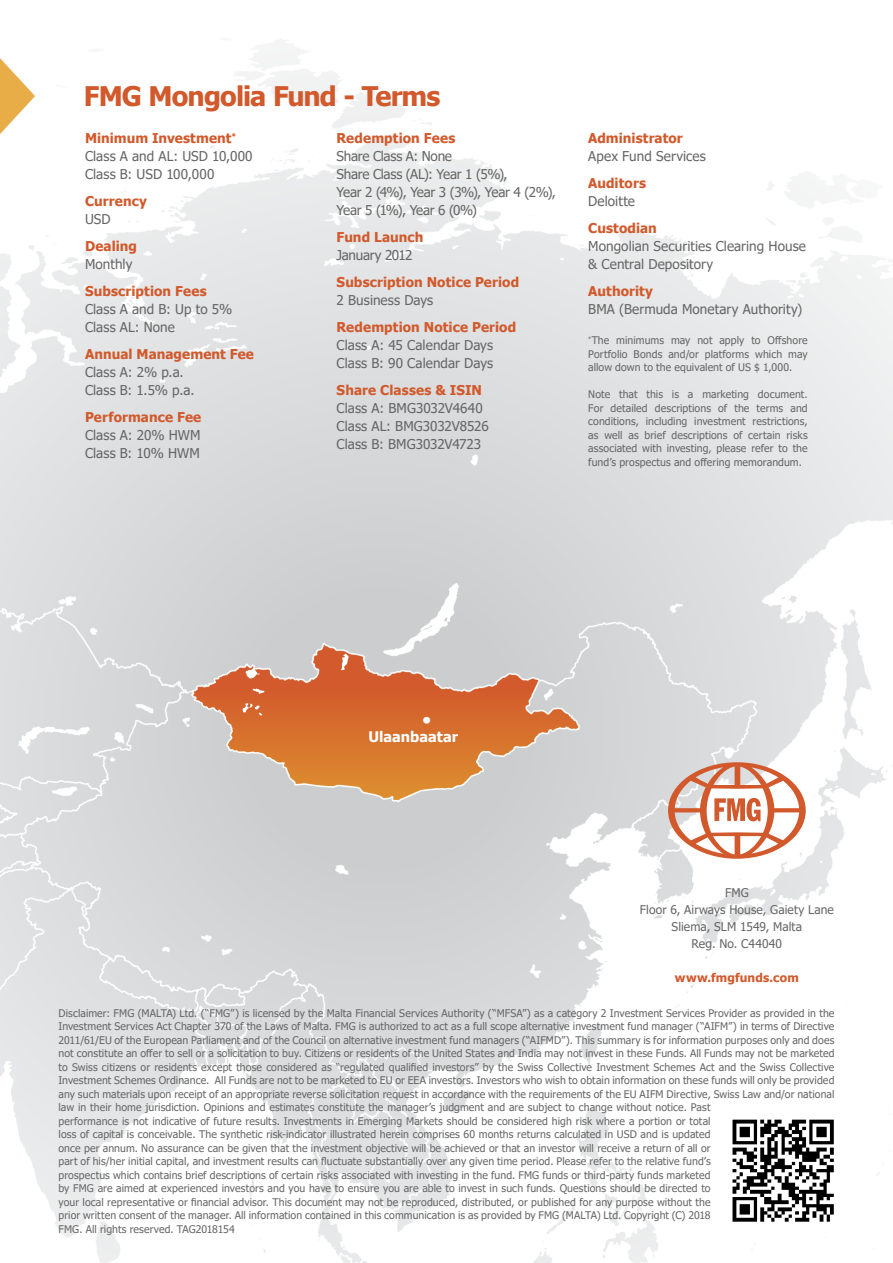
<style>
.page{position:relative;width:893px;height:1263px;background:#fff}
.page>*{position:absolute;margin:0;border:0;box-sizing:border-box;transform-origin:0 0}
.t1{font:700 27px "Tahoma";letter-spacing:-.035em;color:#d1592b}
.t2{font:700 14.55px/17.4px "Tahoma";color:#fff}
.t3{font:13.5px/18px "Tahoma";letter-spacing:.005em;color:#666}
.t4{font:700 13.5px "Tahoma";letter-spacing:.005em;color:#d1592b}
.t5{font:13.5px/18px "Tahoma";letter-spacing:-.02em;color:#666}
.t6{font:13.5px "Tahoma";letter-spacing:-.025em;color:#666}
.t7{font:12px/17.1px "Tahoma";letter-spacing:.01em;color:#666;text-align:center}
.t8{font:700 12px "Tahoma";letter-spacing:.01em;color:#d1592b}
.t9{font:10.5px/13.5px "Tahoma";letter-spacing:.01em;color:#666;text-align:justify}
.s1{font-weight:700;color:#d1592b}
</style>
<div class="page">
<img style="left:0;top:45px;width:893px;height:1218px">
<svg style="left:0;top:58px;width:35px;height:76px"></svg>
<svg style="left:668px;top:762px;width:138px;height:97px"></svg>
<img style="left:719px;top:1106px;width:129px;height:129px">
<h1 class="t1" style="left:84px;top:77px;width:358px">FMG Mongolia Fund - Terms</h1>
<p class="t3" style="left:85px;top:130px;width:169px"><span class="s1">Minimum Investment</span><sup>*<br></sup>Class A and AL: USD 10,000<br>Class B: USD 100,000</p>
<p class="t4" style="left:85px;top:192px;width:63px">Currency</p>
<p class="t3" style="left:85px;top:211px;width:27px">USD</p>
<p class="t4" style="left:85px;top:237px;width:54px">Dealing</p>
<p class="t3" style="left:85px;top:256px;width:49px">Monthly</p>
<p class="t4" style="left:85px;top:282px;width:123px">Subscription Fees</p>
<p class="t3" style="left:85px;top:301px;width:149px">Class A and B: Up to 5%<br>Class AL: None</p>
<p class="t4" style="left:85px;top:345px;width:170px">Annual Management Fee</p>
<p class="t3" style="left:85px;top:364px;width:111px">Class A: 2% p.a.<br>Class B: 1.5% p.a.</p>
<p class="t4" style="left:85px;top:408px;width:118px">Performance Fee</p>
<p class="t3" style="left:85px;top:427px;width:117px">Class A: 20% HWM<br>Class B: 10% HWM</p>
<p class="t4" style="left:337px;top:129px;width:120px">Redemption Fees</p>
<p class="t5" style="left:337px;top:148px;width:221px">Share Class A: None<br>Share Class (AL): Year 1 (5%),<br>Year 2 (4%), Year 3 (3%), Year 4 (2%),<br>Year 5 (1%), Year 6 (0%)</p>
<p class="t4" style="left:337px;top:228px;width:88px">Fund Launch</p>
<p class="t6" style="left:337px;top:246px;width:77px">January 2012</p>
<p class="t4" style="left:337px;top:273px;width:184px">Subscription Notice Period</p>
<p class="t3" style="left:337px;top:292px;width:98px">2 Business Days</p>
<p class="t4" style="left:337px;top:318px;width:181px">Redemption Notice Period</p>
<p class="t3" style="left:337px;top:337px;width:158px">Class A: 45 Calendar Days<br>Class B: 90 Calendar Days</p>
<p class="t4" style="left:337px;top:381px;width:147px">Share Classes &amp; ISIN</p>
<p class="t3" style="left:337px;top:400px;width:154px">Class A: BMG3032V4640<br>Class AL: BMG3032V8526<br>Class B: BMG3032V4723</p>
<p class="t4" style="left:588px;top:129px;width:96px">Administrator</p>
<p class="t3" style="left:588px;top:148px;width:119px">Apex Fund Services</p>
<p class="t4" style="left:588px;top:174px;width:59px">Auditors</p>
<p class="t3" style="left:588px;top:193px;width:48px">Deloitte</p>
<p class="t4" style="left:588px;top:219px;width:70px">Custodian</p>
<p class="t3" style="left:588px;top:238px;width:219px">Mongolian Securities Clearing House &amp; Central Depository</p>
<p class="t4" style="left:588px;top:282px;width:66px">Authority</p>
<p class="t3" style="left:588px;top:301px;width:216px">BMA (Bermuda Monetary Authority)</p>
<p class="t9" style="left:588px;top:334px;width:221px"><sup>*</sup>The minimums may not apply to Offshore Portfolio Bonds and/or platforms which may allow down to the equivalent of US $ 1,000.</p>
<p class="t9" style="left:588px;top:388px;width:221px">Note that this is a marketing document.<br>For detailed descriptions of the terms and conditions, including investment restrictions, as well as brief descriptions of certain risks associated with investing, please refer to the fund’s prospectus and offering memorandum.</p>
<h2 class="t2" style="left:368px;top:711px;width:91px;text-indent:54px">•<br>Ulaanbaatar</h2>
<p class="t7" style="left:640px;top:884px;width:196px">FMG<br>Floor 6, Airways House, Gaiety Lane<br>Sliema, SLM 1549, Malta<br>Reg. No. C44040</p>
<p class="t8" style="left:675px;top:969px;width:125px">www.fmgfunds.com</p>
<p class="t9" style="left:59px;top:1006px;width:778px;text-align:left">Disclaimer: FMG (MALTA) Ltd. (“FMG”) is licensed by the Malta Financial Services Authority (“MFSA”) as a category 2 Investment Services Provider as provided in the Investment Services Act Chapter 370 of the Laws of Malta. FMG is authorized to act as a full scope alternative investment fund manager (“AIFM”) in terms of Directive 2011/61/EU of the European Parliament and of the Council on alternative investment fund managers (“AIFMD”). This summary is for information purposes only and does not constitute an offer to sell or a solicitation to buy. Citizens or residents of the United States and India may not invest in these Funds. All Funds may not be marketed to Swiss citizens or residents except those considered as “regulated qualified investors” by the Swiss Collective Investment Schemes Act and the Swiss Collective Investment Schemes Ordinance. All Funds are not to be marketed to EU or EEA investors. Investors who wish to obtain information on these funds will only be provided any such materials upon receipt of an appropriate reverse solicitation request in accordance with the requirements of the EU AIFM Directive, Swiss Law and/or national law in their home jurisdiction. Opinions and estimates constitute the manager’s judgment and are subject to change without notice. Past<br>performance is not indicative of future results. Investments in Emerging Markets should be considered high risk where a portion or total<br>loss of capital is conceivable. The synthetic risk-indicator illustrated herein comprises 60 months returns calculated in USD and is updated<br>once per annum. No assurance can be given that the investment objective will be achieved or that an investor will receive a return of all or<br>part of his/her initial capital, and investment results can fluctuate substantially over any given time period. Please refer to the relative fund’s<br>prospectus which contains brief descriptions of certain risks associated with investing in the fund. FMG funds or third-party funds marketed<br>by FMG are aimed at experienced investors and you have to ensure you are able to invest in such funds. Questions should be directed to<br>your local representative or financial advisor. This document may not be reproduced, distributed, or published for any purpose without the<br>prior written consent of the manager. All information contained in this communication is as provided by FMG (MALTA) Ltd. Copyright (C) 2018<br>FMG. All rights reserved. TAG2018154</p>
</div>
